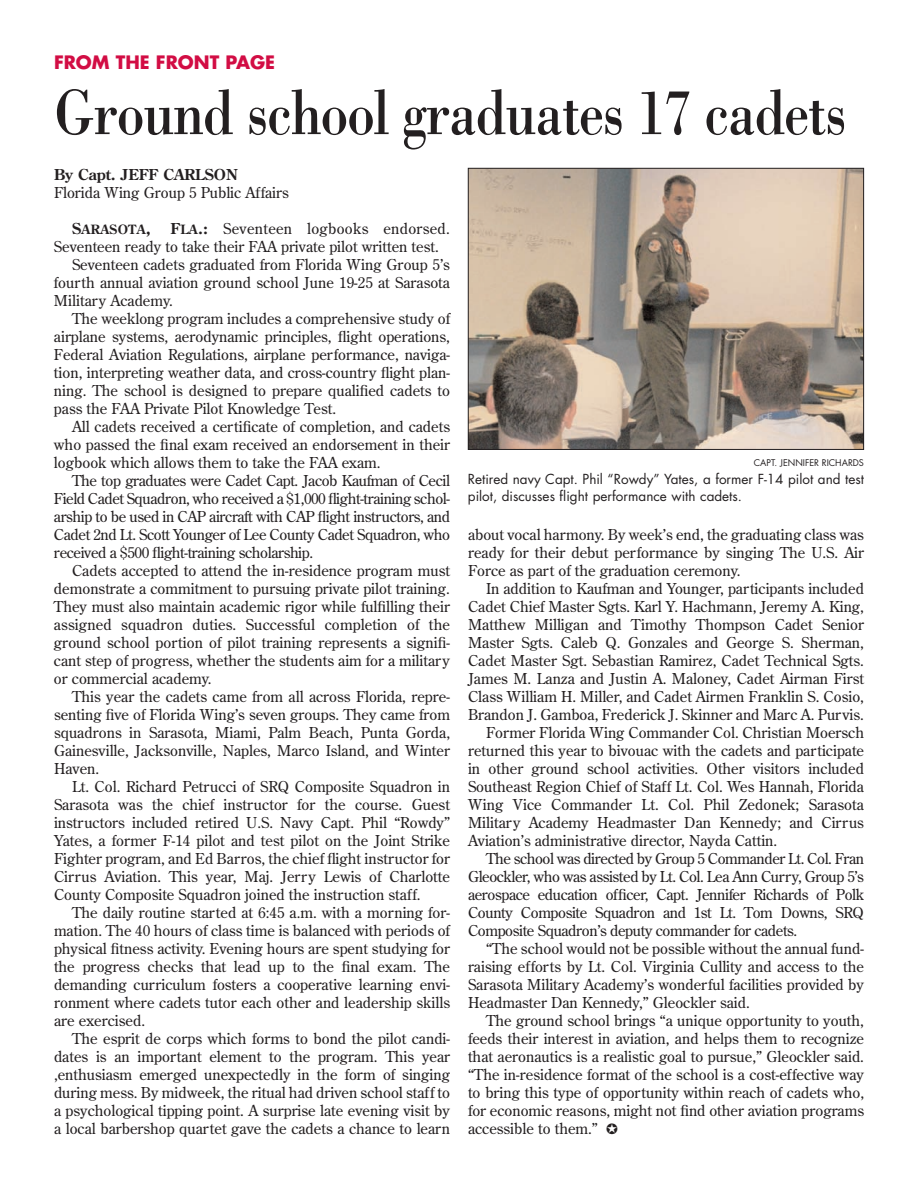
<style>
.page{position:relative;width:918px;height:1188px;background:#fff}
.page>*{position:absolute;margin:0;border:0;box-sizing:border-box;transform-origin:0 0}
.t1{font:66px "Bodoni";letter-spacing:-.025em;color:#231f20;scale:.85 1}
.t2{font:700 18px "Futura";color:#d20d44}
.t3{font:15px/18px "Century Old Style";color:#231f20;text-align:justify}
.t4{font:15px "Century Old Style";letter-spacing:-.025em;color:#231f20}
.t5{font:15px "Century Old Style";letter-spacing:.02em;color:#231f20}
.t6{font:700 15px "Century Old Style";color:#231f20}
.t7{font:13.5px/17.7px "Futura";color:#231f20}
.t8{font:700 12.75px "Century Old Style";letter-spacing:.03em;color:#231f20}
.t9{font:9px "Futura";color:#231f20}
.s1{font-size:15px}
.s2{font-weight:700}
.s3{font-weight:700;font-size:12.75px}
</style>
<div class="page">
<img style="left:470px;top:170px;width:392px;height:278px">
<div style="left:468px;top:168px;width:396px;height:282px;border:1px solid #231f20"></div>
<p class="t2" style="left:54px;top:54px;width:223px">FROM THE FRONT PAGE</p>
<h1 class="t1" style="left:54px;top:73px;width:934px">Ground school graduates 17 cadets</h1>
<p class="t6" style="left:54px;top:166px;width:186px">By Capt. JEFF CARLSON</p>
<p class="t3" style="left:54px;top:184px;width:236px">Florida Wing Group 5 Public Affairs</p>
<p class="t8" style="left:72px;top:222px;width:80px"><span class="s1">S</span>ARASOTA<span class="s1">,</span></p>
<p class="t5" style="left:170px;top:220px;width:281px"><span class="s2">F</span><span class="s3">LA</span><span class="s2">.:</span> Seventeen logbooks endorsed.</p>
<p class="t3" style="left:54px;top:238px;width:386px">Seventeen ready to take their FAA private pilot written test.</p>
<p class="t3" style="left:72px;top:256px;width:379px">Seventeen cadets graduated from Florida Wing Group 5’s</p>
<p class="t3" style="left:54px;top:274px;width:398px">fourth annual aviation ground school June 19-25 at Sarasota</p>
<p class="t3" style="left:54px;top:292px;width:120px">Military Academy.</p>
<p class="t3" style="left:72px;top:310px;width:380px">The weeklong program includes a comprehensive study of</p>
<p class="t3" style="left:54px;top:328px;width:398px">airplane systems, aerodynamic principles, flight operations,</p>
<p class="t3" style="left:54px;top:346px;width:398px">Federal Aviation Regulations, airplane performance, naviga-</p>
<p class="t3" style="left:54px;top:364px;width:398px">tion, interpreting weather data, and cross-country flight plan-</p>
<p class="t3" style="left:54px;top:382px;width:398px">ning. The school is designed to prepare qualified cadets to</p>
<p class="t3" style="left:54px;top:400px;width:284px">pass the FAA Private Pilot Knowledge Test.</p>
<p class="t3" style="left:72px;top:418px;width:380px">All cadets received a certificate of completion, and cadets</p>
<p class="t3" style="left:54px;top:436px;width:398px">who passed the final exam received an endorsement in their</p>
<p class="t3" style="left:54px;top:454px;width:328px">logbook which allows them to take the FAA exam.</p>
<p class="t4" style="left:72px;top:472px;width:379px">The top graduates were Cadet Capt. Jacob Kaufman of Cecil</p>
<p class="t4" style="left:54px;top:490px;width:398px">Field Cadet Squadron, who received a $1,000 flight-training schol-</p>
<p class="t4" style="left:54px;top:508px;width:398px">arship to be used in CAP aircraft with CAP flight instructors, and</p>
<p class="t4" style="left:54px;top:526px;width:398px">Cadet 2nd Lt. Scott Younger of Lee County Cadet Squadron, who</p>
<p class="t4" style="left:54px;top:544px;width:261px">received a $500 flight-training scholarship.</p>
<p class="t3" style="left:72px;top:562px;width:380px">Cadets accepted to attend the in-residence program must</p>
<p class="t3" style="left:54px;top:580px;width:397px">demonstrate a commitment to pursuing private pilot training.</p>
<p class="t3" style="left:54px;top:598px;width:398px">They must also maintain academic rigor while fulfilling their</p>
<p class="t3" style="left:54px;top:616px;width:398px">assigned squadron duties. Successful completion of the</p>
<p class="t3" style="left:54px;top:634px;width:398px">ground school portion of pilot training represents a signifi-</p>
<p class="t3" style="left:54px;top:652px;width:397px">cant step of progress, whether the students aim for a military</p>
<p class="t3" style="left:54px;top:670px;width:159px">or commercial academy.</p>
<p class="t3" style="left:72px;top:688px;width:379px">This year the cadets came from all across Florida, repre-</p>
<p class="t3" style="left:54px;top:706px;width:398px">senting five of Florida Wing’s seven groups. They came from</p>
<p class="t3" style="left:54px;top:724px;width:398px">squadrons in Sarasota, Miami, Palm Beach, Punta Gorda,</p>
<p class="t3" style="left:54px;top:742px;width:398px">Gainesville, Jacksonville, Naples, Marco Island, and Winter</p>
<p class="t3" style="left:54px;top:760px;width:47px">Haven.</p>
<p class="t3" style="left:72px;top:778px;width:380px">Lt. Col. Richard Petrucci of SRQ Composite Squadron in</p>
<p class="t3" style="left:54px;top:796px;width:398px">Sarasota was the chief instructor for the course. Guest</p>
<p class="t3" style="left:54px;top:814px;width:398px">instructors included retired U.S. Navy Capt. Phil “Rowdy”</p>
<p class="t3" style="left:54px;top:832px;width:398px">Yates, a former F-14 pilot and test pilot on the Joint Strike</p>
<p class="t3" style="left:54px;top:850px;width:398px">Fighter program, and Ed Barros, the chief flight instructor for</p>
<p class="t3" style="left:54px;top:868px;width:398px">Cirrus Aviation. This year, Maj. Jerry Lewis of Charlotte</p>
<p class="t3" style="left:54px;top:886px;width:368px">County Composite Squadron joined the instruction staff.</p>
<p class="t3" style="left:72px;top:904px;width:379px">The daily routine started at 6:45 a.m. with a morning for-</p>
<p class="t3" style="left:54px;top:922px;width:397px">mation. The 40 hours of class time is balanced with periods of</p>
<p class="t3" style="left:54px;top:940px;width:398px">physical fitness activity. Evening hours are spent studying for</p>
<p class="t3" style="left:54px;top:958px;width:398px">the progress checks that lead up to the final exam. The</p>
<p class="t3" style="left:54px;top:976px;width:398px">demanding curriculum fosters a cooperative learning envi-</p>
<p class="t3" style="left:54px;top:994px;width:398px">ronment where cadets tutor each other and leadership skills</p>
<p class="t3" style="left:54px;top:1012px;width:93px">are exercised.</p>
<p class="t3" style="left:72px;top:1030px;width:380px">The esprit de corps which forms to bond the pilot candi-</p>
<p class="t3" style="left:54px;top:1048px;width:398px">dates is an important element to the program. This year</p>
<p class="t3" style="left:54px;top:1066px;width:398px">,enthusiasm emerged unexpectedly in the form of singing</p>
<p class="t3" style="left:54px;top:1084px;width:398px">during mess. By midweek, the ritual had driven school staff to</p>
<p class="t3" style="left:54px;top:1102px;width:397px">a psychological tipping point. A surprise late evening visit by</p>
<p class="t3" style="left:54px;top:1120px;width:398px">a local barbershop quartet gave the cadets a chance to learn</p>
<p class="t9" style="left:754px;top:459px;width:112px">CAPT. JENNIFER RICHARDS</p>
<p class="t7" style="left:468px;top:471px;width:398px">Retired navy Capt. Phil “Rowdy” Yates, a former F-14 pilot and test pilot, discusses flight performance with cadets.</p>
<p class="t3" style="left:468px;top:526px;width:398px">about vocal harmony. By week’s end, the graduating class was ready for their debut performance by singing The U.S. Air Force as part of the graduation ceremony.</p>
<p class="t3" style="left:486px;top:580px;width:379px">In addition to Kaufman and Younger, participants included</p>
<p class="t3" style="left:468px;top:598px;width:398px">Cadet Chief Master Sgts. Karl Y. Hachmann, Jeremy A. King,</p>
<p class="t3" style="left:468px;top:616px;width:397px">Matthew Milligan and Timothy Thompson Cadet Senior</p>
<p class="t3" style="left:468px;top:634px;width:397px">Master Sgts. Caleb Q. Gonzales and George S. Sherman,</p>
<p class="t3" style="left:468px;top:652px;width:398px">Cadet Master Sgt. Sebastian Ramirez, Cadet Technical Sgts.</p>
<p class="t3" style="left:468px;top:670px;width:398px">James M. Lanza and Justin A. Maloney, Cadet Airman First</p>
<p class="t3" style="left:468px;top:688px;width:397px">Class William H. Miller, and Cadet Airmen Franklin S. Cosio,</p>
<p class="t3" style="left:468px;top:706px;width:397px">Brandon J. Gamboa, Frederick J. Skinner and Marc A. Purvis.</p>
<p class="t3" style="left:486px;top:724px;width:380px">Former Florida Wing Commander Col. Christian Moersch</p>
<p class="t3" style="left:468px;top:742px;width:398px">returned this year to bivouac with the cadets and participate</p>
<p class="t3" style="left:468px;top:760px;width:398px">in other ground school activities. Other visitors included</p>
<p class="t3" style="left:468px;top:778px;width:398px">Southeast Region Chief of Staff Lt. Col. Wes Hannah, Florida</p>
<p class="t3" style="left:468px;top:796px;width:397px">Wing Vice Commander Lt. Col. Phil Zedonek; Sarasota</p>
<p class="t3" style="left:468px;top:814px;width:398px">Military Academy Headmaster Dan Kennedy; and Cirrus</p>
<p class="t3" style="left:468px;top:832px;width:311px">Aviation’s administrative director, Nayda Cattin.</p>
<p class="t4" style="left:486px;top:850px;width:380px">The school was directed by Group 5 Commander Lt. Col. Fran</p>
<p class="t4" style="left:468px;top:868px;width:398px">Gleockler, who was assisted by Lt. Col. Lea Ann Curry, Group 5’s</p>
<p class="t4" style="left:468px;top:886px;width:398px">aerospace education officer, Capt. Jennifer Richards of Polk</p>
<p class="t4" style="left:468px;top:904px;width:398px">County Composite Squadron and 1st Lt. Tom Downs, SRQ</p>
<p class="t4" style="left:468px;top:922px;width:331px">Composite Squadron’s deputy commander for cadets.</p>
<p class="t3" style="left:486px;top:940px;width:379px">“The school would not be possible without the annual fund-</p>
<p class="t3" style="left:468px;top:958px;width:398px">raising efforts by Lt. Col. Virginia Cullity and access to the</p>
<p class="t3" style="left:468px;top:976px;width:398px">Sarasota Military Academy’s wonderful facilities provided by</p>
<p class="t3" style="left:468px;top:994px;width:283px">Headmaster Dan Kennedy,” Gleockler said.</p>
<p class="t3" style="left:486px;top:1012px;width:379px">The ground school brings “a unique opportunity to youth,</p>
<p class="t3" style="left:468px;top:1030px;width:398px">feeds their interest in aviation, and helps them to recognize</p>
<p class="t3" style="left:468px;top:1048px;width:398px">that aeronautics is a realistic goal to pursue,” Gleockler said.</p>
<p class="t3" style="left:468px;top:1066px;width:398px">“The in-residence format of the school is a cost-effective way</p>
<p class="t3" style="left:468px;top:1084px;width:398px">to bring this type of opportunity within reach of cadets who,</p>
<p class="t3" style="left:468px;top:1102px;width:398px">for economic reasons, might not find other aviation programs</p>
<p class="t3" style="left:468px;top:1120px;width:151px">accessible to them.” ✪</p>
</div>
